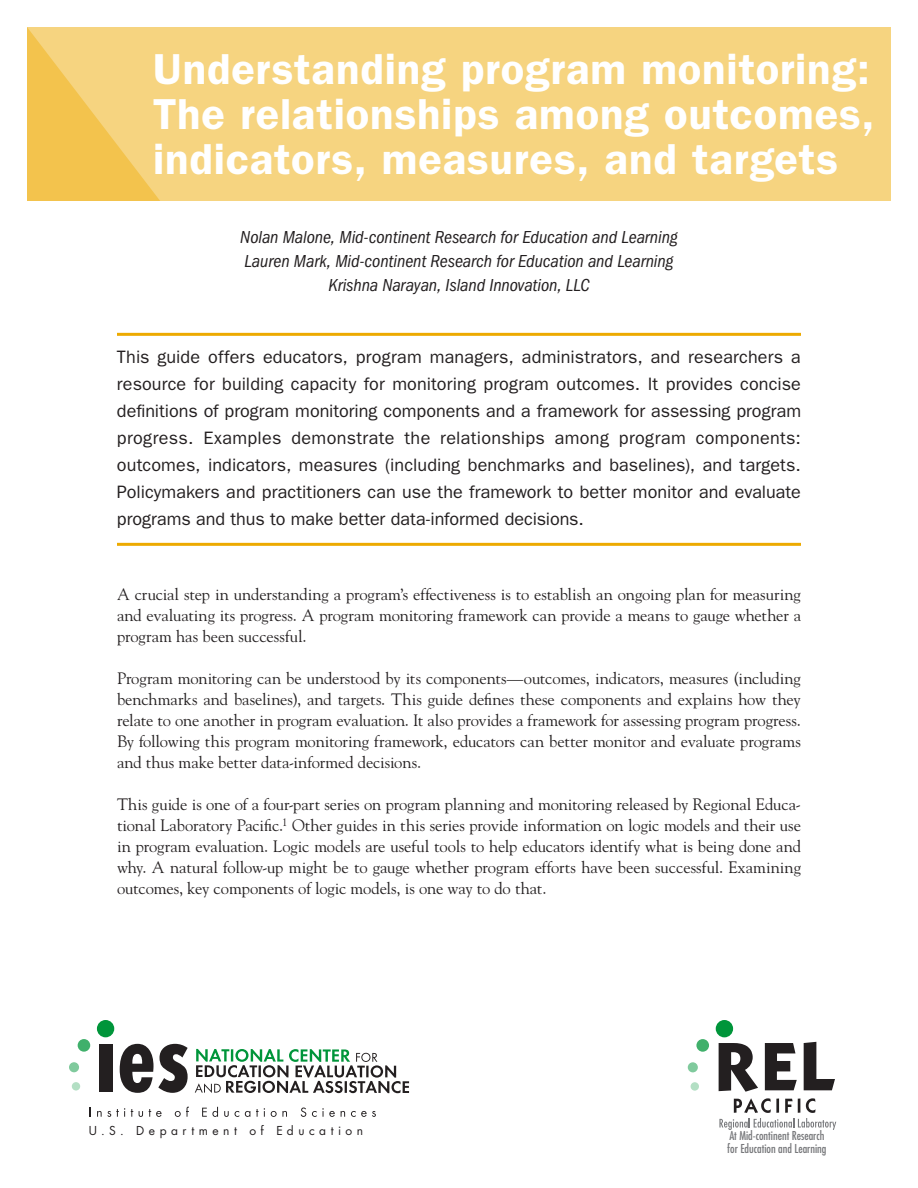
<style>
.page{position:relative;width:918px;height:1188px;background:#fff}
.page>*{position:absolute;margin:0;border:0;box-sizing:border-box;transform-origin:0 0}
.t1{font:600 43.5px/45px "ITC Franklin Gothic Std";letter-spacing:.02em;color:#fff;text-align:justify}
.t2{font:18px/27px "ITC Franklin Gothic Std";letter-spacing:-.005em;color:#231f20;text-align:justify}
.t3{font:italic condensed 18px/24px "ITC Franklin Gothic Std";letter-spacing:-.005em;color:#231f20;text-align:center}
.t4{font:16.5px/21px "Goudy Std";letter-spacing:-.005em;color:#231f20;text-align:justify}
.t5{font:condensed 12px/12.6px "Futura Std";color:#77787b}
.t6{font:12px "Futura Std";letter-spacing:.375em;color:#231f20}
</style>
<div class="page">
<div style="left:27px;top:27px;width:864px;height:174px;background:#f6d480"></div>
<svg style="left:27px;top:27px;width:133px;height:174px"></svg>
<div style="left:78px;top:1039px;width:12px;height:13px;background:#40b06b;border-radius:50%"></div>
<div style="left:69px;top:1062px;width:10px;height:10px;background:#80ca9d;border-radius:50%"></div>
<div style="left:72px;top:1082px;width:8px;height:9px;background:#b3dfc4;border-radius:50%"></div>
<div style="left:97px;top:1020px;width:17px;height:17px;background:#00953a;border-radius:50%"></div>
<div style="left:99px;top:1045px;width:14px;height:47px;background:#231f20"></div>
<svg style="left:120px;top:1044px;width:68px;height:49px"></svg>
<svg style="left:195px;top:1049px;width:214px;height:44px"></svg>
<svg style="left:97px;top:1108px;width:28px;height:9px"></svg>
<svg style="left:131px;top:1109px;width:2px;height:8px"></svg>
<svg style="left:139px;top:1111px;width:4px;height:6px"></svg>
<svg style="left:149px;top:1109px;width:13px;height:8px"></svg>
<svg style="left:175px;top:1107px;width:14px;height:10px"></svg>
<svg style="left:202px;top:1107px;width:16px;height:10px"></svg>
<svg style="left:224px;top:1111px;width:5px;height:6px"></svg>
<svg style="left:235px;top:1111px;width:4px;height:6px"></svg>
<svg style="left:245px;top:1111px;width:5px;height:6px"></svg>
<svg style="left:256px;top:1108px;width:9px;height:9px"></svg>
<svg style="left:271px;top:1111px;width:16px;height:6px"></svg>
<svg style="left:301px;top:1108px;width:5px;height:9px"></svg>
<svg style="left:312px;top:1108px;width:23px;height:9px"></svg>
<svg style="left:341px;top:1111px;width:4px;height:6px"></svg>
<svg style="left:351px;top:1111px;width:25px;height:6px"></svg>
<hr style="left:117px;top:333px;width:684px;height:3px;background:#edaa00">
<hr style="left:117px;top:543px;width:684px;height:3px;background:#edaa00">
<svg style="left:719px;top:1043px;width:39px;height:49px"></svg>
<svg style="left:765px;top:1043px;width:32px;height:47px"></svg>
<svg style="left:804px;top:1042px;width:31px;height:48px"></svg>
<div style="left:696px;top:1039px;width:13px;height:13px;background:#40b06b;border-radius:50%"></div>
<div style="left:688px;top:1062px;width:10px;height:10px;background:#80ca9d;border-radius:50%"></div>
<div style="left:691px;top:1082px;width:8px;height:9px;background:#b3dfc4;border-radius:50%"></div>
<div style="left:716px;top:1020px;width:17px;height:17px;background:#00953a;border-radius:50%"></div>
<svg style="left:719px;top:1098px;width:117px;height:32px"></svg>
<h1 class="t1" style="left:153px;top:46px;width:723px">Understanding program monitoring:<br>The relationships among outcomes, indicators, measures, and targets</h1>
<p class="t3" style="left:240px;top:225px;width:439px">Nolan Malone, Mid-continent Research for Education and Learning<br>Lauren Mark, Mid-continent Research for Education and Learning<br>Krishna Narayan, Island Innovation, LLC</p>
<p class="t2" style="left:117px;top:343px;width:686px">This guide offers educators, program managers, administrators, and researchers a resource for building capacity for monitoring program outcomes. It provides concise definitions of program monitoring components and a framework for assessing program progress. Examples demonstrate the relationships among program components: outcomes, indicators, measures (including benchmarks and baselines), and targets.<br>Policymakers and practitioners can use the framework to better monitor and evaluate programs and thus to make better data-informed decisions.</p>
<p class="t4" style="left:117px;top:584px;width:686px">A crucial step in understanding a program’s effectiveness is to establish an ongoing plan for measuring and evaluating its progress. A program monitoring framework can provide a means to gauge whether a program has been successful.</p>
<p class="t4" style="left:117px;top:668px;width:686px">Program monitoring can be understood by its components—outcomes, indicators, measures (including benchmarks and baselines), and targets. This guide defines these components and explains how they relate to one another in program evaluation. It also provides a framework for assessing program progress.<br>By following this program monitoring framework, educators can better monitor and evaluate programs and thus make better data-informed decisions.</p>
<p class="t4" style="left:117px;top:794px;width:686px">This guide is one of a four-part series on program planning and monitoring released by Regional Educa&shy;tional Laboratory Pacific.<sup>1</sup> Other guides in this series provide information on logic models and their use in program evaluation. Logic models are useful tools to help educators identify what is being done and why. A natural follow-up might be to gauge whether program efforts have been successful. Examining outcomes, key components of logic models, is one way to do that.</p>
<p class="t6" style="left:89px;top:1123px;width:276px">U.S. Department of Education</p>
<p class="t5" style="left:727px;top:1129px;width:101px">At Mid-continent Research for Education and Learning</p>
</div>
